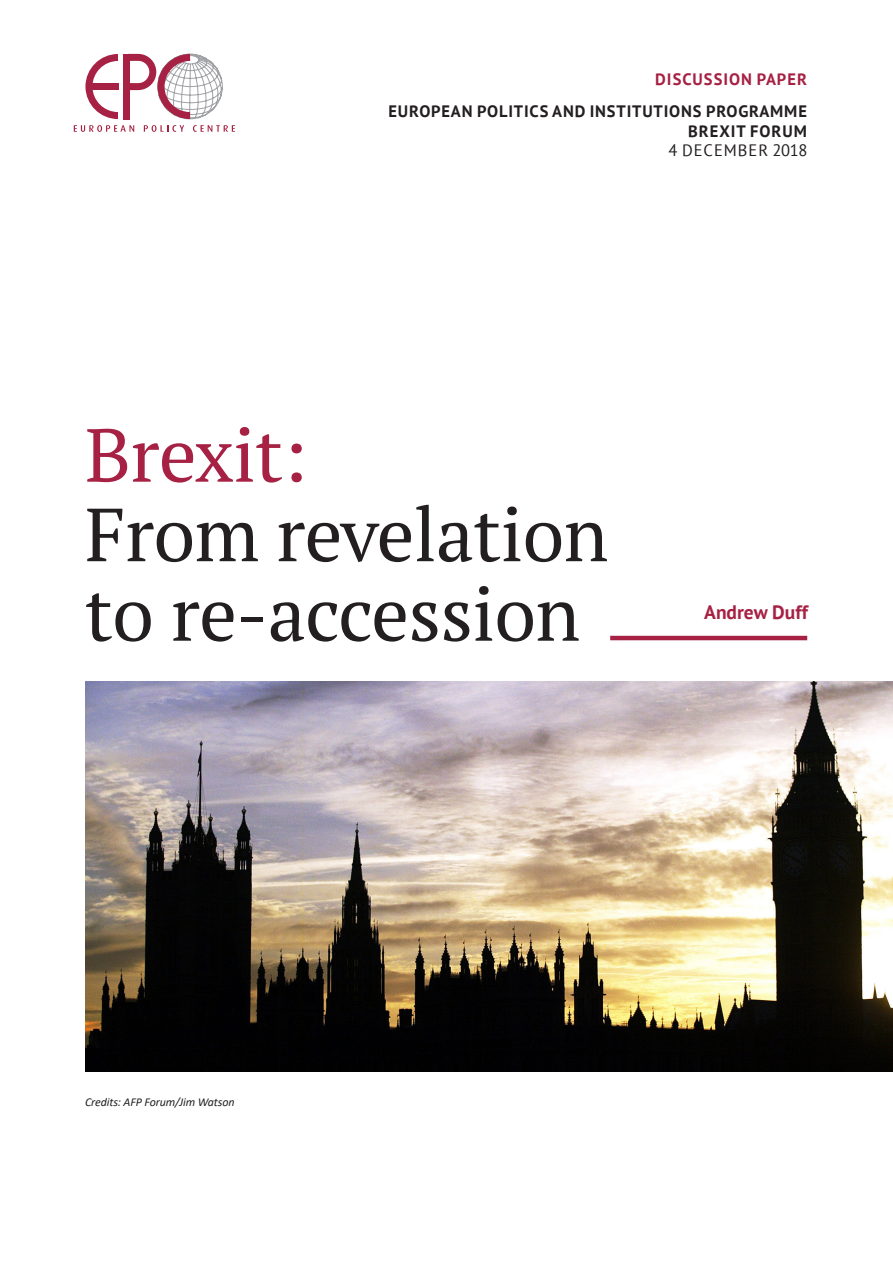
<style>
.page{position:relative;width:893px;height:1263px;background:#fff}
.page>*{position:absolute;margin:0;border:0;box-sizing:border-box;transform-origin:0 0}
.t1{font:75px/79.5px "PT Serif";letter-spacing:-.005em;color:#231f20}
.t2{font:75px "PT Serif";letter-spacing:-.005em;color:#a62143}
.t3{font:700 19.5px "PT Sans";color:#a62143}
.t4{font:700 16.5px "PT Sans";letter-spacing:.05em;color:#231f20}
.t5{font:700 16.5px "PT Sans";letter-spacing:.06em;color:#a62143}
.t6{font:16.5px "PT Sans";letter-spacing:.06em;color:#231f20}
.t7{font:italic 12px "Calibri";letter-spacing:-.01em;color:#231f20}
</style>
<div class="page">
<img style="left:85px;top:681px;width:808px;height:390px">
<hr style="left:610px;top:636px;width:197px;height:4px;background:#a62143">
<svg style="left:85px;top:54px;width:33px;height:65px"></svg>
<svg style="left:128px;top:53px;width:95px;height:66px"></svg>
<div style="left:89px;top:83px;width:29px;height:7px;background:#a62143"></div>
<div style="left:123px;top:54px;width:7px;height:66px;background:#a62143"></div>
<svg style="left:74px;top:125px;width:60px;height:7px"></svg>
<svg style="left:144px;top:125px;width:40px;height:7px"></svg>
<svg style="left:193px;top:125px;width:42px;height:7px"></svg>
<p class="t5" style="left:655px;top:68px;width:153px">DISCUSSION PAPER</p>
<p class="t4" style="left:388px;top:100px;width:420px">EUROPEAN POLITICS AND INSTITUTIONS PROGRAMME</p>
<p class="t4" style="left:688px;top:120px;width:120px">BREXIT FORUM</p>
<p class="t6" style="left:669px;top:140px;width:140px">4 DECEMBER 2018</p>
<p class="t2" style="left:85px;top:406px;width:223px">Brexit:</p>
<p class="t1" style="left:85px;top:494px;width:525px">From revelation to re-accession</p>
<p class="t3" style="left:704px;top:600px;width:105px">Andrew Duff</p>
<p class="t7" style="left:85px;top:1094px;width:151px">Credits: AFP Forum/Jim Watson</p>
</div>
